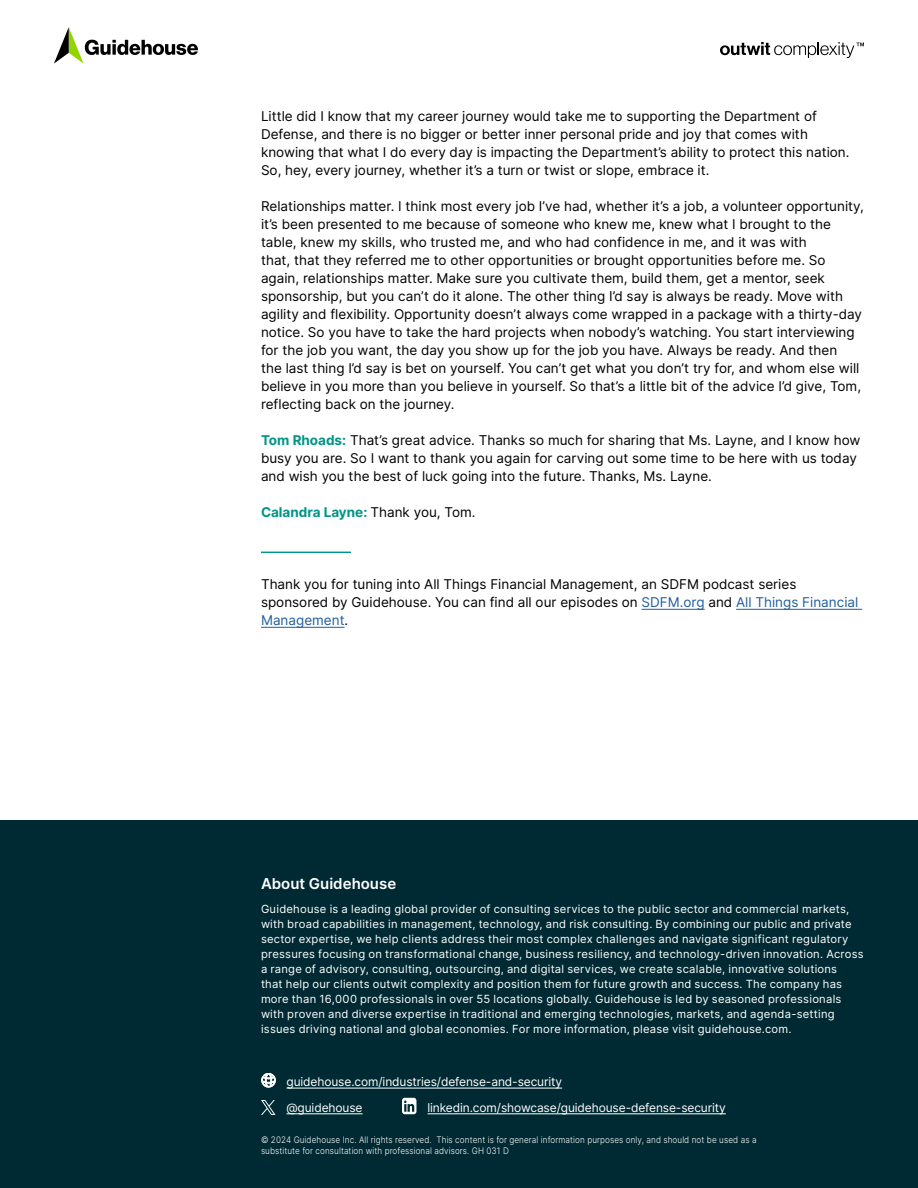
<style>
.page{position:relative;width:918px;height:1188px;background:#fff}
.page>*{position:absolute;margin:0;border:0;box-sizing:border-box;transform-origin:0 0}
.t1{font:600 15px "Inter";color:#fff}
.t2{font:13.5px/18px "Inter";color:#000}
.t3{font:700 13.5px "Inter";color:#019587}
.t4{font:12px/25.8px "Inter";letter-spacing:-.01em;color:#fff}
.t5{font:11.25px/15px "Inter";letter-spacing:.02em;color:#fff}
.t6{font:300 9px/10.5px "Inter";letter-spacing:.01em;color:#fff;scale:.91 1}
.s1{font-weight:700;color:#019587}
.s2{font-weight:400;color:#000}
.s3{color:#215e9e}
</style>
<div class="page">
<div style="left:0;top:821px;width:918px;height:367px;background:#002a33"></div>
<svg style="left:720px;top:42px;width:144px;height:16px"></svg>
<svg style="left:54px;top:27px;width:144px;height:37px"></svg>
<svg style="left:261px;top:1073px;width:15px;height:15px"></svg>
<hr style="left:286px;top:1088px;width:276px;height:1px;background:#fff">
<svg style="left:261px;top:1100px;width:14px;height:15px"></svg>
<hr style="left:286px;top:1113px;width:77px;height:1px;background:#fff">
<svg style="left:402px;top:1098px;width:14px;height:16px"></svg>
<hr style="left:428px;top:1113px;width:298px;height:1px;background:#fff">
<hr style="left:642px;top:609px;width:63px;height:1px;background:#215e9e">
<hr style="left:736px;top:609px;width:126px;height:1px;background:#215e9e">
<hr style="left:261px;top:627px;width:84px;height:1px;background:#215e9e">
<hr style="left:261px;top:552px;width:90px;height:1px;background:#019587">
<p class="t2" style="left:261px;top:107px;width:590px">Little did I know that my career journey would take me to supporting the Department of Defense, and there is no bigger or better inner personal pride and joy that comes with knowing that what I do every day is impacting the Department’s ability to protect this nation.<br>So, hey, every journey, whether it’s a turn or twist or slope, embrace it.</p>
<p class="t2" style="left:261px;top:197px;width:604px">Relationships matter. I think most every job I’ve had, whether it’s a job, a volunteer opportunity, it’s been presented to me because of someone who knew me, knew what I brought to the table, knew my skills, who trusted me, and who had confidence in me, and it was with<br>that, that they referred me to other opportunities or brought opportunities before me. So again, relationships matter. Make sure you cultivate them, build them, get a mentor, seek sponsorship, but you can’t do it alone. The other thing I’d say is always be ready. Move with agility and flexibility. Opportunity doesn’t always come wrapped in a package with a thirty-day notice. So you have to take the hard projects when nobody’s watching. You start interviewing for the job you want, the day you show up for the job you have. Always be ready. And then<br>the last thing I’d say is bet on yourself. You can’t get what you don’t try for, and whom else will believe in you more than you believe in yourself. So that’s a little bit of the advice I’d give, Tom, reflecting back on the journey.</p>
<p class="t2" style="left:261px;top:431px;width:601px"><span class="s1">Tom Rhoads:</span> That’s great advice. Thanks so much for sharing that Ms. Layne, and I know how busy you are. So I want to thank you again for carving out some time to be here with us today and wish you the best of luck going into the future. Thanks, Ms. Layne.</p>
<p class="t3" style="left:261px;top:502px;width:216px">Calandra Layne: <span class="s2">Thank you, Tom.</span></p>
<p class="t2" style="left:261px;top:575px;width:599px">Thank you for tuning into All Things Financial Management, an SDFM podcast series sponsored by Guidehouse. You can find all our episodes on <span class="s3">SDFM.org</span> and <span class="s3">All Things Financial<br>Management</span>.</p>
<p class="t1" style="left:261px;top:873px;width:137px">About Guidehouse</p>
<p class="t5" style="left:261px;top:901px;width:604px">Guidehouse is a leading global provider of consulting services to the public sector and commercial markets, with broad capabilities in management, technology, and risk consulting. By combining our public and private sector expertise, we help clients address their most complex challenges and navigate significant regulatory pressures focusing on transformational change, business resiliency, and technology-driven innovation. Across a range of advisory, consulting, outsourcing, and digital services, we create scalable, innovative solutions<br>that help our clients outwit complexity and position them for future growth and success. The company has more than 16,000 professionals in over 55 locations globally. Guidehouse is led by seasoned professionals with proven and diverse expertise in traditional and emerging technologies, markets, and agenda-setting issues driving national and global economies. For more information, please visit guidehouse.com.</p>
<p class="t4" style="left:286px;top:1069px;width:277px">guidehouse.com/industries/defense-and-security @guidehouse</p>
<p class="t4" style="left:428px;top:1094px;width:300px">linkedin.com/showcase/guidehouse-defense-security</p>
<p class="t6" style="left:261px;top:1135px;width:546px">© 2024 Guidehouse Inc. All rights reserved. This content is for general information purposes only, and should not be used as a substitute for consultation with professional advisors. GH 031 D</p>
</div>
